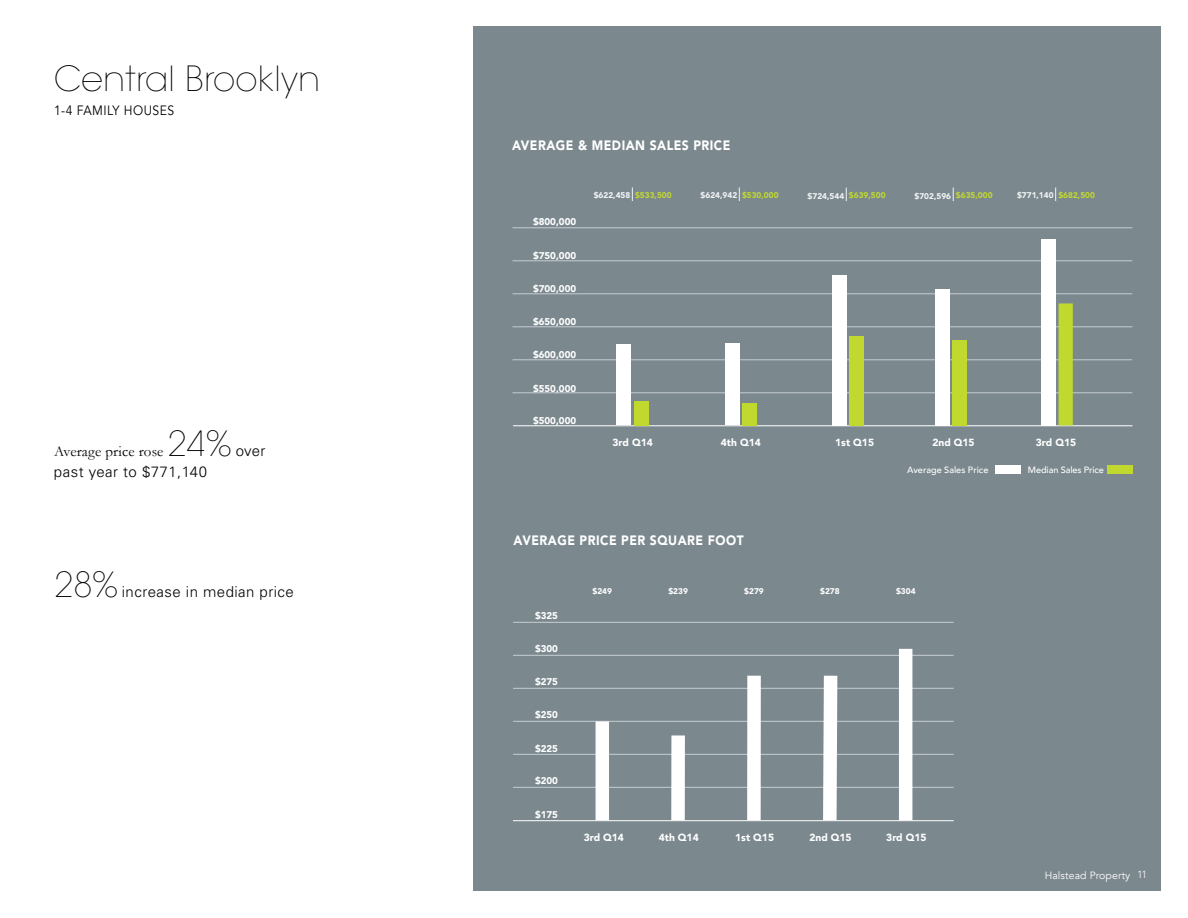
<style>
.page{position:relative;width:1188px;height:918px;background:#fff}
.page>*{position:absolute;margin:0;border:0;box-sizing:border-box;transform-origin:0 0}
.t1{font:200 34.5px "ITC Avant Garde Std";letter-spacing:.01em;color:#000}
.t2{font:300 15px "Univers";letter-spacing:.03em;color:#000}
.t3{font:15px "Garamond";letter-spacing:.01em;color:#000}
.t4{font:900 13.5px "Avenir";letter-spacing:.04em;color:#fff;scale:.9 1}
.t5{font:13.5px "Avenir";color:#000;scale:.9 1}
.t6{font:10.5px "Avenir";letter-spacing:.01em;color:#fff}
.t7{font:900 10.2px "Avenir";color:#fff}
.t8{font:900 9.75px "Avenir";color:#fff}
.t9{font:500 9.15px "Avenir";letter-spacing:-.01em;color:#fff}
.t10{font:900 8.25px "Avenir";color:#f1f4f5}
.t11{font:900 8.25px "Avenir";color:#fff}
.s1{color:#c1d82f}
</style>
<div class="page">
<div style="left:474px;top:27px;width:687px;height:864px;background:#7b888e"></div>
<div style="left:1107px;top:465px;width:25px;height:8px;background:#c1d82f"></div>
<div style="left:996px;top:465px;width:25px;height:8px;background:#fff"></div>
<hr style="left:513px;top:393px;width:619px;height:1px;background:#c5cdd2">
<hr style="left:513px;top:360px;width:619px;height:1px;background:#c5cdd2">
<hr style="left:513px;top:327px;width:619px;height:1px;background:#c5cdd2">
<hr style="left:513px;top:294px;width:619px;height:1px;background:#c5cdd2">
<hr style="left:513px;top:261px;width:619px;height:1px;background:#c5cdd2">
<hr style="left:513px;top:228px;width:619px;height:1px;background:#c5cdd2">
<hr style="left:513px;top:787px;width:441px;height:1px;background:#c5cdd2">
<hr style="left:513px;top:754px;width:441px;height:1px;background:#c5cdd2">
<hr style="left:513px;top:721px;width:441px;height:1px;background:#c5cdd2">
<hr style="left:513px;top:688px;width:441px;height:1px;background:#c5cdd2">
<hr style="left:513px;top:655px;width:441px;height:1px;background:#c5cdd2">
<hr style="left:513px;top:622px;width:441px;height:1px;background:#c5cdd2">
<hr style="left:513px;top:820px;width:441px;height:1px;background:#fff">
<hr style="left:513px;top:425px;width:619px;height:1px;background:#fff">
<div style="left:899px;top:649px;width:13px;height:171px;background:#fff"></div>
<div style="left:596px;top:721px;width:13px;height:99px;background:#fff"></div>
<svg style="left:739px;top:187px;width:1px;height:14px"></svg>
<div style="left:726px;top:343px;width:14px;height:82px;background:#fff"></div>
<div style="left:742px;top:403px;width:15px;height:22px;background:#c1d82f"></div>
<svg style="left:1055px;top:187px;width:1px;height:14px"></svg>
<div style="left:1041px;top:239px;width:15px;height:186px;background:#fff"></div>
<div style="left:1059px;top:303px;width:14px;height:122px;background:#c1d82f"></div>
<svg style="left:632px;top:187px;width:1px;height:14px"></svg>
<div style="left:617px;top:345px;width:14px;height:80px;background:#fff"></div>
<div style="left:634px;top:401px;width:15px;height:24px;background:#c1d82f"></div>
<div style="left:935px;top:289px;width:15px;height:136px;background:#fff"></div>
<div style="left:952px;top:340px;width:15px;height:85px;background:#c1d82f"></div>
<svg style="left:953px;top:188px;width:1px;height:13px"></svg>
<div style="left:832px;top:275px;width:15px;height:150px;background:#fff"></div>
<div style="left:849px;top:336px;width:15px;height:89px;background:#c1d82f"></div>
<svg style="left:846px;top:188px;width:1px;height:13px"></svg>
<div style="left:671px;top:735px;width:14px;height:85px;background:#fff"></div>
<div style="left:747px;top:676px;width:14px;height:144px;background:#fff"></div>
<svg style="left:816px;top:675px;width:28px;height:147px"></svg>
<h1 class="t1" style="left:54px;top:58px;width:268px">Central Brooklyn</h1>
<h3 class="t5" style="left:54px;top:102px;width:98px">1-4 Fami ly Houses</h3>
<h1 class="t1" style="left:168px;top:423px;width:65px">24%</h1>
<h2 class="t3" style="left:54px;top:442px;width:111px">Average price rose</h2>
<h2 class="t2" style="left:236px;top:441px;width:31px">over</h2>
<h2 class="t2" style="left:54px;top:462px;width:155px">past year to $771,140</h2>
<h1 class="t1" style="left:54px;top:564px;width:65px">28%</h1>
<h2 class="t2" style="left:122px;top:582px;width:174px">increase in median price</h2>
<h3 class="t4" style="left:512px;top:137px;width:21px">AVERA</h3>
<h3 class="t4" style="left:556px;top:137px;width:186px">GE &amp; MEDIAN SALES PRICE</h3>
<p class="t8" style="left:533px;top:215px;width:45px">$800,000</p>
<p class="t8" style="left:533px;top:250px;width:45px">$750,000</p>
<p class="t8" style="left:533px;top:283px;width:45px">$700,000</p>
<p class="t8" style="left:533px;top:316px;width:45px">$650,000</p>
<p class="t8" style="left:533px;top:349px;width:45px">$600,000</p>
<p class="t8" style="left:533px;top:382px;width:45px">$550,000</p>
<p class="t8" style="left:533px;top:414px;width:45px">$500,000</p>
<p class="t10" style="left:594px;top:190px;width:79px">$622,458 <span class="s1">$533,500</span></p>
<p class="t7" style="left:613px;top:436px;width:42px">3RD Q14</p>
<p class="t10" style="left:701px;top:191px;width:79px">$624,942 <span class="s1">$530,000</span></p>
<p class="t7" style="left:721px;top:436px;width:41px">4TH Q14</p>
<h3 class="t4" style="left:514px;top:532px;width:21px">AVERA</h3>
<h3 class="t4" style="left:557px;top:532px;width:144px">GE PRICE PER SQUARE</h3>
<h3 class="t4" style="left:708px;top:532px;width:39px">FOOT</h3>
<p class="t8" style="left:535px;top:610px;width:25px">$325</p>
<p class="t8" style="left:535px;top:643px;width:25px">$300</p>
<p class="t8" style="left:535px;top:676px;width:25px">$275</p>
<p class="t8" style="left:535px;top:709px;width:25px">$250</p>
<p class="t8" style="left:535px;top:742px;width:25px">$225</p>
<p class="t8" style="left:535px;top:775px;width:25px">$200</p>
<p class="t8" style="left:535px;top:809px;width:25px">$175</p>
<p class="t11" style="left:593px;top:586px;width:21px">$249</p>
<p class="t7" style="left:584px;top:831px;width:42px">3RD Q14</p>
<p class="t11" style="left:668px;top:586px;width:21px">$239</p>
<p class="t7" style="left:659px;top:831px;width:41px">4TH Q14</p>
<p class="t11" style="left:744px;top:586px;width:21px">$279</p>
<p class="t7" style="left:735px;top:831px;width:40px">1ST Q15</p>
<p class="t10" style="left:808px;top:191px;width:79px">$724,544 <span class="s1">$639,500</span></p>
<p class="t10" style="left:915px;top:191px;width:79px">$702,596 <span class="s1">$635,000</span></p>
<p class="t10" style="left:1017px;top:191px;width:79px">$771,140 <span class="s1">$682,500</span></p>
<p class="t7" style="left:835px;top:436px;width:40px">1ST Q15</p>
<p class="t7" style="left:932px;top:436px;width:44px">2ND Q15</p>
<p class="t7" style="left:1036px;top:437px;width:42px">3RD Q15</p>
<p class="t9" style="left:907px;top:462px;width:83px">Average Sales Price</p>
<p class="t9" style="left:1028px;top:462px;width:77px">Median Sales Price</p>
<p class="t11" style="left:820px;top:586px;width:21px">$278</p>
<p class="t11" style="left:896px;top:586px;width:21px">$304</p>
<p class="t7" style="left:809px;top:831px;width:44px">2ND Q15</p>
<p class="t7" style="left:886px;top:831px;width:42px">3RD Q15</p>
<p class="t6" style="left:1045px;top:869px;width:104px">Halstead Property <sup>11</sup></p>
</div>
